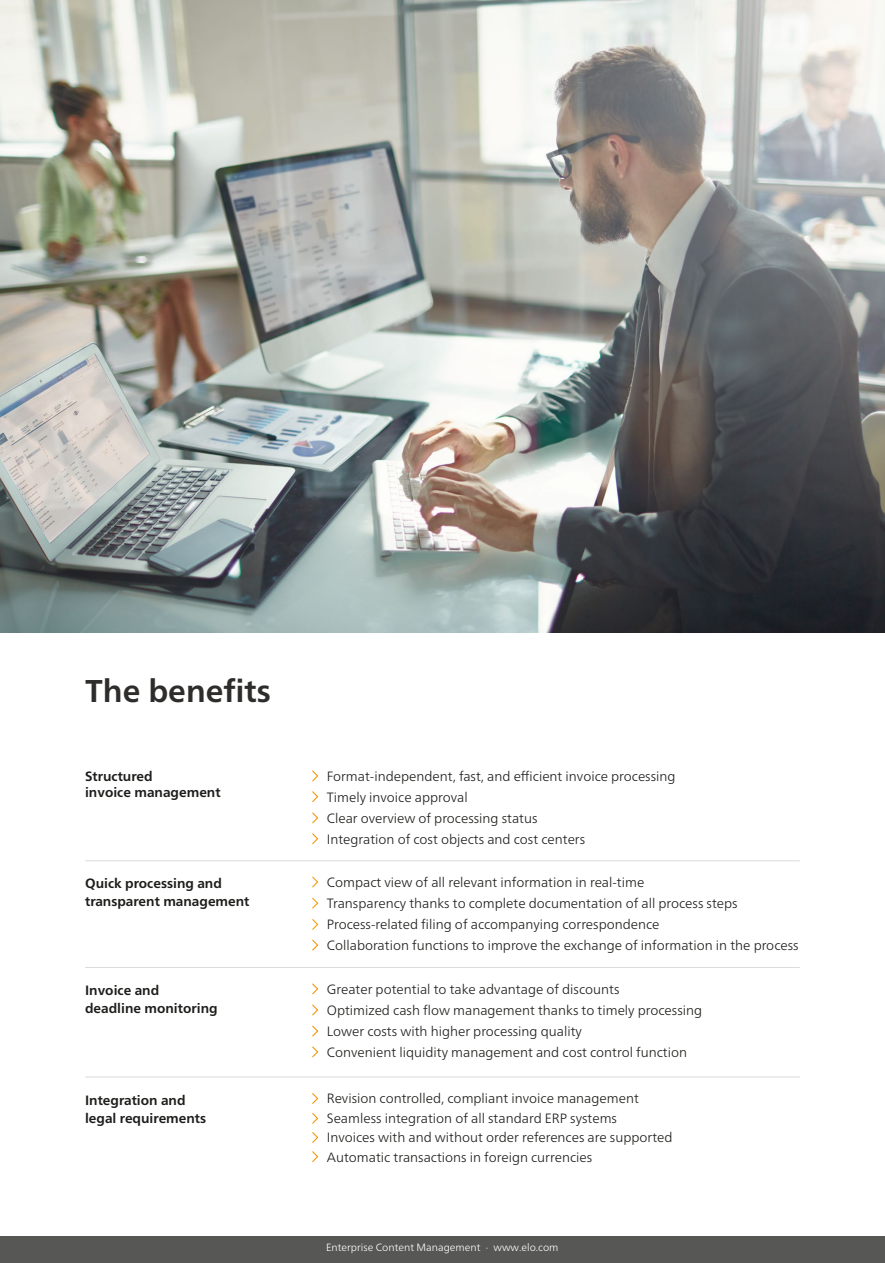
<style>
.page{position:relative;width:885px;height:1263px;background:#fff}
.page>*{position:absolute;margin:0;border:0;box-sizing:border-box;transform-origin:0 0}
.t1{font:700 31.5px "Frutiger Neue LTW1 G";color:#2e2d2c}
.t2{font:300 13.5px/21px "Frutiger Neue LTW1 G";color:#1d1d1b}
.t3{font:700 13.5px/18px "Frutiger Neue LTW1 G";color:#1d1d1b}
.t4{font:300 10.5px "Frutiger Neue LTW1 G";color:#fff}
</style>
<div class="page">
<img style="left:0;top:0;width:884px;height:633px">
<hr style="left:85px;top:860px;width:714px;height:1px;background:#dddcde">
<hr style="left:85px;top:967px;width:714px;height:1px;background:#dddcde">
<hr style="left:85px;top:1076px;width:714px;height:1px;background:#dddcde">
<svg style="left:312px;top:770px;width:7px;height:12px"></svg>
<svg style="left:312px;top:876px;width:7px;height:12px"></svg>
<svg style="left:312px;top:983px;width:7px;height:12px"></svg>
<svg style="left:312px;top:1093px;width:7px;height:11px"></svg>
<svg style="left:312px;top:791px;width:7px;height:11px"></svg>
<svg style="left:312px;top:897px;width:7px;height:12px"></svg>
<svg style="left:312px;top:1004px;width:7px;height:12px"></svg>
<svg style="left:312px;top:1025px;width:7px;height:12px"></svg>
<svg style="left:312px;top:1113px;width:7px;height:11px"></svg>
<svg style="left:312px;top:812px;width:7px;height:12px"></svg>
<svg style="left:312px;top:919px;width:7px;height:11px"></svg>
<svg style="left:312px;top:833px;width:7px;height:12px"></svg>
<svg style="left:312px;top:939px;width:7px;height:12px"></svg>
<svg style="left:312px;top:1046px;width:7px;height:12px"></svg>
<svg style="left:312px;top:1132px;width:7px;height:11px"></svg>
<svg style="left:312px;top:1151px;width:7px;height:11px"></svg>
<div style="left:0;top:1236px;width:884px;height:27px;background:#575756"></div>
<h1 class="t1" style="left:85px;top:672px;width:187px">The benefits</h1>
<p class="t3" style="left:85px;top:768px;width:137px;line-height:16.2px">Structured<br>invoice management</p>
<p class="t3" style="left:85px;top:874px;width:166px">Quick processing and transparent management</p>
<p class="t3" style="left:85px;top:981px;width:134px">Invoice and deadline monitoring</p>
<p class="t3" style="left:85px;top:1091px;width:123px">Integration and legal requirements</p>
<p class="t2" style="left:327px;top:765px;width:350px">Format-independent, fast, and efficient invoice processing Timely invoice approval<br>Clear overview of processing status<br>Integration of cost objects and cost centers</p>
<p class="t2" style="left:327px;top:872px;width:473px">Compact view of all relevant information in real-time<br>Transparency thanks to complete documentation of all process steps Process-related filing of accompanying correspondence<br>Collaboration functions to improve the exchange of information in the process</p>
<p class="t2" style="left:327px;top:978px;width:377px">Greater potential to take advantage of discounts<br>Optimized cash flow management thanks to timely processing Lower costs with higher processing quality<br>Convenient liquidity management and cost control function</p>
<p class="t2" style="left:327px;top:1089px;width:347px;line-height:19.5px">Revision controlled, compliant invoice management Seamless integration of all standard ERP systems<br>Invoices with and without order references are supported Automatic transactions in foreign currencies</p>
<p class="t4" style="left:326px;top:1241px;width:234px">Enterprise Content Management · www.elo.com</p>
</div>
